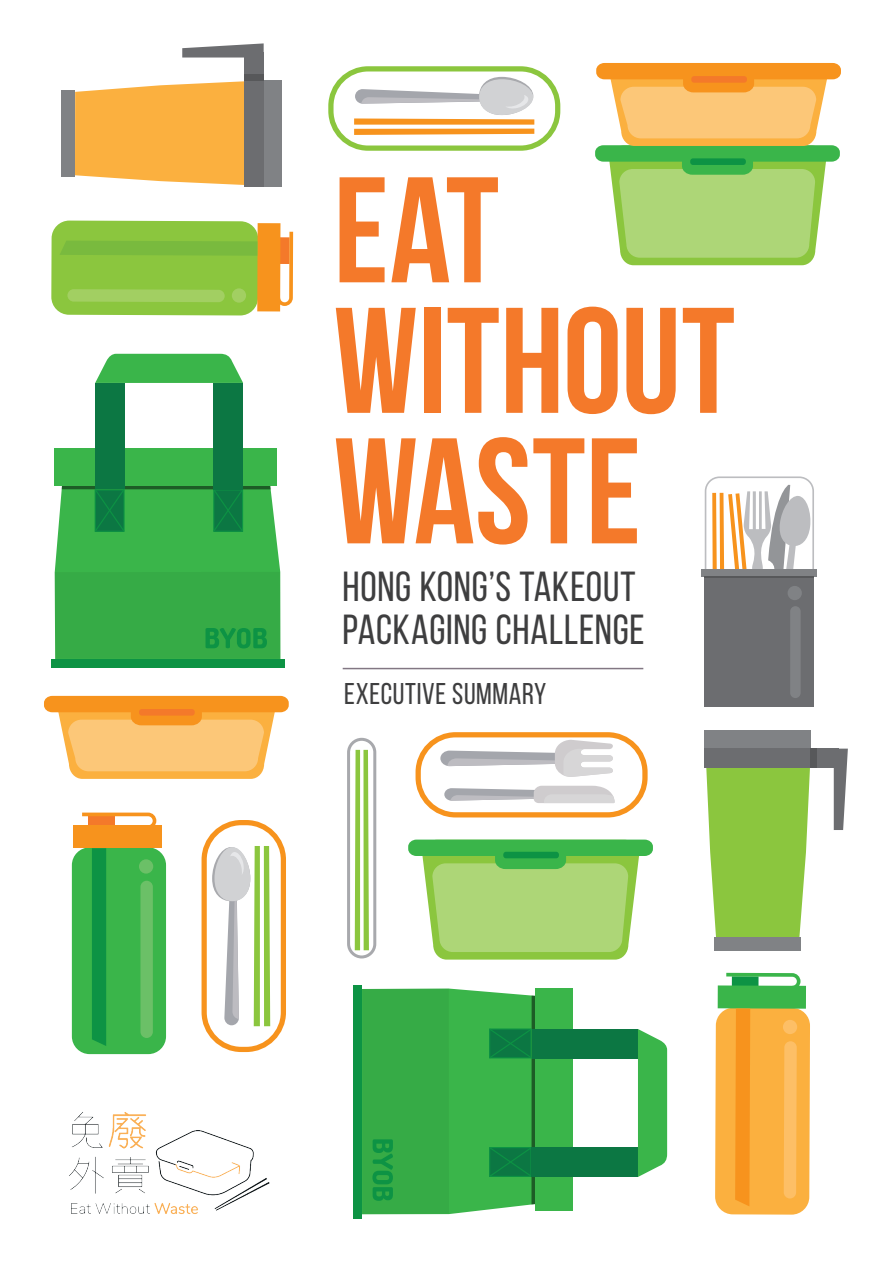
<style>
.page{position:relative;width:893px;height:1263px;background:#fff}
.page>*{position:absolute;margin:0;border:0;box-sizing:border-box;transform-origin:0 0}
.t1{font:700 150px/130.5px "Bebas Neue";color:#f4792a}
.t2{font:42px/42px "Bebas Neue";letter-spacing:.015em;color:#3e3e3f}
.t3{font:30px "Bebas Neue";letter-spacing:.02em;color:#3e3e3f}
</style>
<div class="page">
<svg style="left:449px;top:988px;width:108px;height:226px;fill:#3ab54a"></svg>
<div style="left:535px;top:989px;width:38px;height:222px;background:#3ab54a"></div>
<div style="left:353px;top:984px;width:9px;height:234px;background:#0d9344"></div>
<svg style="left:488px;top:995px;width:47px;height:209px"></svg>
<div style="left:532px;top:1147px;width:106px;height:30px;background:#0c7743"></div>
<div style="left:532px;top:1029px;width:106px;height:29px;background:#0c7743"></div>
<svg style="left:638px;top:1029px;width:29px;height:148px"></svg>
<div style="left:362px;top:988px;width:87px;height:226px;background:#36ab46"></div>
<img style="left:69px;top:1112px;width:201px;height:102px">
<div style="left:72px;top:847px;width:94px;height:207px;background:#3ab54a;border-radius:18px"></div>
<svg style="left:82px;top:812px;width:74px;height:13px"></svg>
<div style="left:74px;top:825px;width:88px;height:23px;background:#f7931d"></div>
<div style="left:92px;top:848px;width:14px;height:198px;background:#0d9344"></div>
<div style="left:140px;top:881px;width:13px;height:157px;background:#6bc067;border-radius:6px"></div>
<div style="left:139px;top:859px;width:14px;height:14px;background:#6bc067;border-radius:50%"></div>
<div style="left:347px;top:738px;width:29px;height:220px;border:3px solid #a8a9ad;border-radius:13px"></div>
<svg style="left:355px;top:750px;width:14px;height:200px"></svg>
<div style="left:705px;top:476px;width:109px;height:109px;border:2px solid #bcbdc0;border-radius:14px"></div>
<svg style="left:712px;top:485px;width:100px;height:84px"></svg>
<div style="left:704px;top:569px;width:110px;height:138px;background:#6c6d70"></div>
<div style="left:788px;top:586px;width:14px;height:14px;background:#808285;border-radius:50%"></div>
<div style="left:790px;top:606px;width:11px;height:92px;background:#808285;border-radius:5px"></div>
<div style="left:702px;top:569px;width:115px;height:7px;background:#808285"></div>
<hr style="left:704px;top:576px;width:110px;height:2px;background:#57585a">
<svg style="left:408px;top:839px;width:245px;height:120px"></svg>
<div style="left:503px;top:852px;width:56px;height:6px;background:#0d9344;border-radius:3px"></div>
<svg style="left:280px;top:232px;width:13px;height:74px"></svg>
<div style="left:257px;top:223px;width:23px;height:88px;background:#f7931d"></div>
<svg style="left:51px;top:221px;width:207px;height:94px"></svg>
<div style="left:232px;top:288px;width:14px;height:15px;background:#a2cf62;border-radius:50%"></div>
<div style="left:416px;top:732px;width:232px;height:85px;border:5px solid #f7931d;border-radius:37px"></div>
<svg style="left:440px;top:740px;width:173px;height:37px"></svg>
<svg style="left:444px;top:786px;width:171px;height:17px"></svg>
<svg style="left:706px;top:768px;width:104px;height:169px"></svg>
<div style="left:705px;top:730px;width:106px;height:19px;background:#808285"></div>
<div style="left:705px;top:749px;width:106px;height:19px;background:#6c6d70"></div>
<div style="left:808px;top:749px;width:31px;height:19px;background:#6c6d70"></div>
<svg style="left:834px;top:749px;width:14px;height:81px"></svg>
<div style="left:714px;top:937px;width:87px;height:14px;background:#808285"></div>
<div style="left:810px;top:748px;width:7px;height:20px;background:#57585a"></div>
<svg style="left:75px;top:81px;width:169px;height:104px"></svg>
<div style="left:264px;top:80px;width:18px;height:107px;background:#808285"></div>
<div style="left:244px;top:80px;width:20px;height:107px;background:#6c6d70"></div>
<div style="left:244px;top:52px;width:20px;height:31px;background:#6c6d70"></div>
<svg style="left:182px;top:43px;width:82px;height:15px"></svg>
<div style="left:61px;top:90px;width:14px;height:87px;background:#808285"></div>
<div style="left:244px;top:74px;width:20px;height:7px;background:#57585a"></div>
<svg style="left:726px;top:973px;width:74px;height:12px"></svg>
<div style="left:718px;top:985px;width:88px;height:24px;background:#3ab54a"></div>
<svg style="left:715px;top:1008px;width:95px;height:207px"></svg>
<div style="left:783px;top:1020px;width:14px;height:14px;background:#fdbf66;border-radius:50%"></div>
<svg style="left:595px;top:63px;width:246px;height:202px"></svg>
<div style="left:691px;top:76px;width:56px;height:7px;background:#f4792a;border-radius:3px"></div>
<svg style="left:44px;top:696px;width:245px;height:83px"></svg>
<div style="left:139px;top:709px;width:56px;height:7px;background:#f4792a;border-radius:3px"></div>
<div style="left:328px;top:66px;width:232px;height:85px;border:5px solid #8bc63e;border-radius:37px"></div>
<svg style="left:354px;top:77px;width:180px;height:58px"></svg>
<div style="left:202px;top:820px;width:84px;height:232px;border:5px solid #f7931d;border-radius:37px"></div>
<svg style="left:212px;top:846px;width:58px;height:180px"></svg>
<div style="left:55px;top:486px;width:225px;height:86px;background:#3ab54a"></div>
<hr style="left:62px;top:485px;width:209px;height:4px;background:#1d5c26">
<div style="left:55px;top:448px;width:222px;height:38px;background:#3ab54a"></div>
<div style="left:51px;top:659px;width:234px;height:8px;background:#0d9344"></div>
<svg style="left:212px;top:488px;width:32px;height:45px"></svg>
<svg style="left:94px;top:488px;width:32px;height:45px"></svg>
<div style="left:214px;top:383px;width:29px;height:106px;background:#0c7743"></div>
<div style="left:95px;top:383px;width:29px;height:106px;background:#0c7743"></div>
<svg style="left:95px;top:354px;width:148px;height:29px"></svg>
<div style="left:55px;top:572px;width:225px;height:87px;background:#36ab46"></div>
<hr style="left:343px;top:668px;width:300px;height:1px;background:#827783">
<h1 class="t1" style="left:334px;top:163px;width:403px">EAT<br>WITHOUT<br>WASTE</h1>
<p class="t2" style="left:342px;top:566px;width:304px">HONG KONG’S TAKEOUT<br>PACKAGING CHALLENGE</p>
<p class="t3" style="left:344px;top:677px;width:204px">EXECUTIVE SUMMARY</p>
</div>
